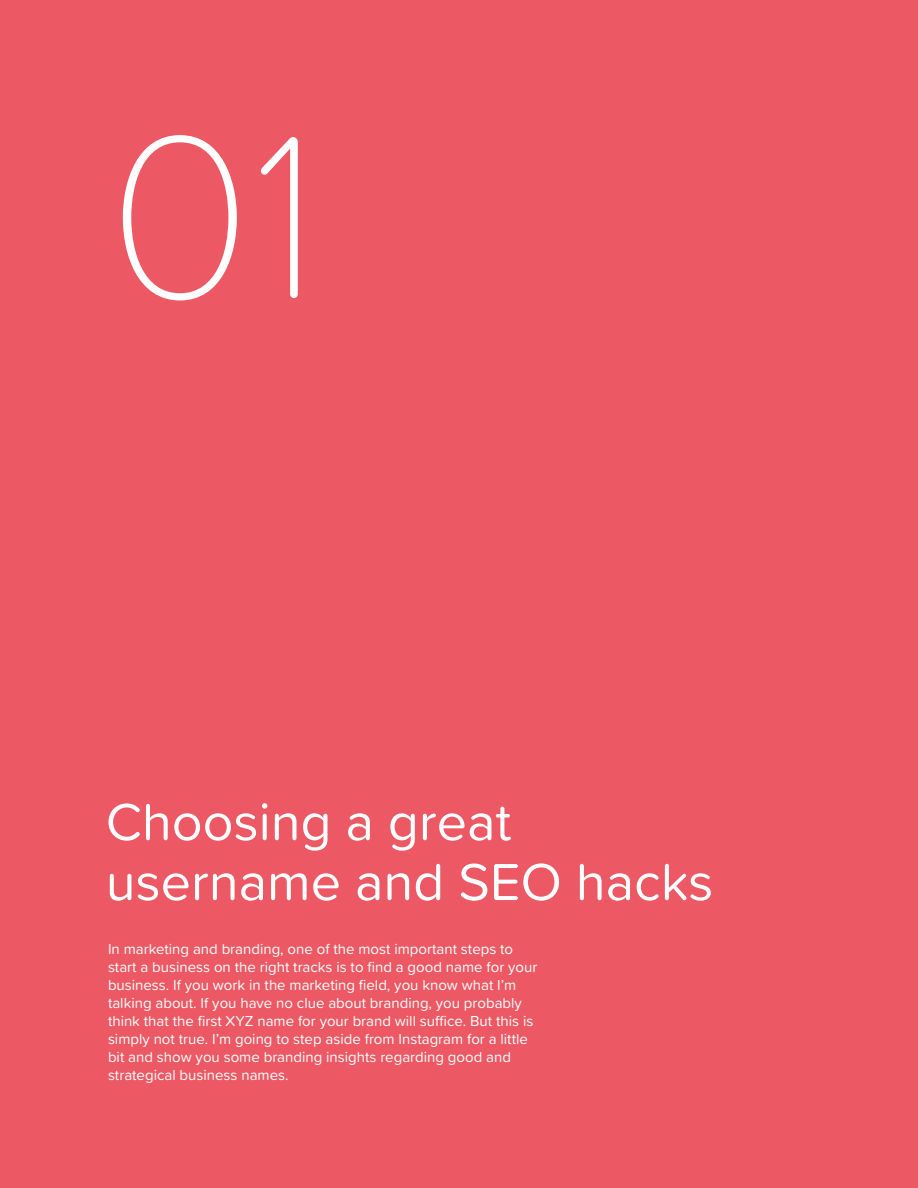
<style>
.page{position:relative;width:918px;height:1188px;background:#ec5964}
.page>*{position:absolute;margin:0;border:0;box-sizing:border-box;transform-origin:0 0}
.t1{font:100 240px "Proxima Soft";color:#fff}
.t2{font:54px/60px "Proxima Soft";color:#fff}
.body{font:15px/18px "Proxima Soft";color:#fff}
</style>
<div class="page">
<p class="t1" style="left:107px;top:38px;width:213px">01</p>
<p class="t2" style="left:106px;top:789px;width:609px">Choosing a great username and SEO hacks</p>
<p class="body" style="left:108px;top:939px;width:431px">In marketing and branding, one of the most important steps to start a business on the right tracks is to find a good name for your business. If you work in the marketing field, you know what I’m talking about. If you have no clue about branding, you probably think that the first XYZ name for your brand will suffice. But this is simply not true. I’m going to step aside from Instagram for a little bit and show you some branding insights regarding good and strategical business names.</p>
</div>
